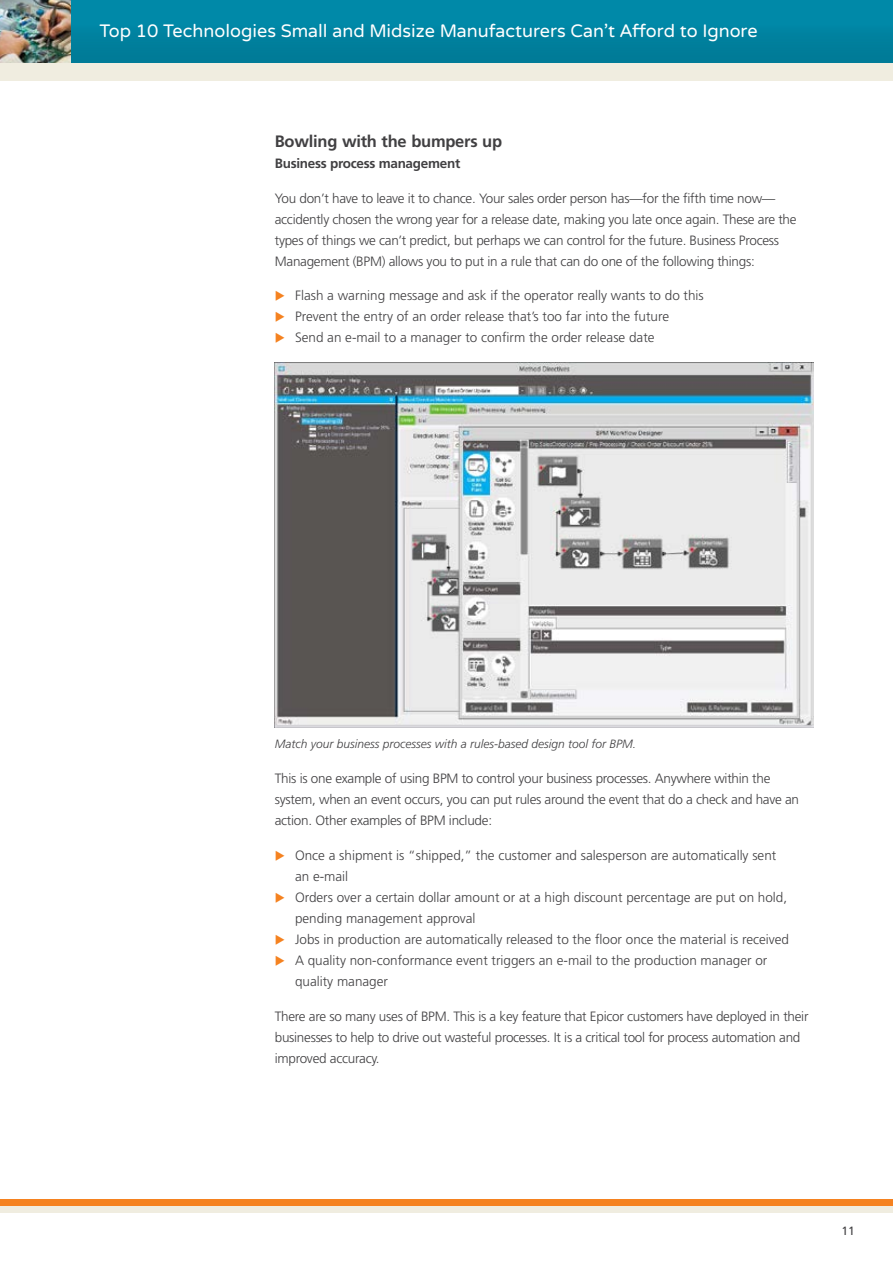
<style>
.page{position:relative;width:893px;height:1263px;background:#fff}
.page>*{position:absolute;margin:0;border:0;box-sizing:border-box;transform-origin:0 0}
.t1{font:18px "Varela Round";color:#fff}
.Body_Subhead{font:700 16.5px "Frutiger LT Std";letter-spacing:-.015em;color:#414042}
.Body_Copy{font:300 13.5px/21px "Frutiger LT Std";letter-spacing:-.02em;color:#414042}
.Body_Copy-2{font:300 13.5px/21px "Frutiger LT Std";color:#414042}
.Body_Copy-3{font:700 13.5px "Frutiger LT Std";letter-spacing:-.02em;color:#414042}
.Caption_and_Notes{font:italic 300 12px "Frutiger LT Std";color:#414042}
.t2{font:12px "Frutiger LT Std";color:#414042}
</style>
<div class="page">
<div style="left:0;top:1199px;width:893px;height:7px;background:#f58220"></div>
<div style="left:0;top:1206px;width:893px;height:7px;background:#f0ede0"></div>
<div style="left:0;top:0;width:893px;height:63px;background:#0084a2"></div>
<img style="left:0;top:0;width:71px;height:63px">
<div style="left:0;top:63px;width:893px;height:17px;background:#f0ede0"></div>
<img style="left:275px;top:362px;width:539px;height:366px">
<h1 class="t1" style="left:99px;top:21px;width:660px">Top 10 Technologies Small and Midsize Manufacturers Can’t Afford to Ignore</h1>
<p class="Body_Subhead" style="left:275px;top:132px;width:229px">Bowling with the bumpers up</p>
<p class="Body_Copy-3" style="left:275px;top:156px;width:187px">Business process management</p>
<p class="Body_Copy" style="left:275px;top:188px;width:523px">You don’t have to leave it to chance. Your sales order person has—for the fifth time now— accidently chosen the wrong year for a release date, making you late once again. These are the types of things we can’t predict, but perhaps we can control for the future. Business Process Management (BPM) allows you to put in a rule that can do one of the following things:</p>
<p class="Body_Copy-2" style="left:295px;top:285px;width:410px">Flash a warning message and ask if the operator really wants to do this</p>
<p class="Body_Copy-2" style="left:295px;top:306px;width:376px">Prevent the entry of an order release that’s too far into the future</p>
<p class="Body_Copy-2" style="left:295px;top:327px;width:361px">Send an e-mail to a manager to confirm the order release date</p>
<p class="Caption_and_Notes" style="left:275px;top:737px;width:363px">Match your business processes with a rules-based design tool for BPM.</p>
<p class="Body_Copy" style="left:275px;top:768px;width:526px">This is one example of using BPM to control your business processes. Anywhere within the system, when an event occurs, you can put rules around the event that do a check and have an action. Other examples of BPM include:</p>
<p class="Body_Copy-2" style="left:295px;top:845px;width:483px">Once a shipment is “shipped,” the customer and salesperson are automatically sent an e-mail</p>
<p class="Body_Copy-2" style="left:295px;top:887px;width:494px">Orders over a certain dollar amount or at a high discount percentage are put on hold, pending management approval</p>
<p class="Body_Copy-2" style="left:295px;top:929px;width:496px">Jobs in production are automatically released to the floor once the material is received</p>
<p class="Body_Copy-2" style="left:295px;top:950px;width:474px">A quality non-conformance event triggers an e-mail to the production manager or quality manager</p>
<p class="Body_Copy" style="left:275px;top:1005px;width:535px">There are so many uses of BPM. This is a key feature that Epicor customers have deployed in their businesses to help to drive out wasteful processes. It is a critical tool for process automation and improved accuracy.</p>
<p class="t2" style="left:842px;top:1223px;width:15px">11</p>
</div>
